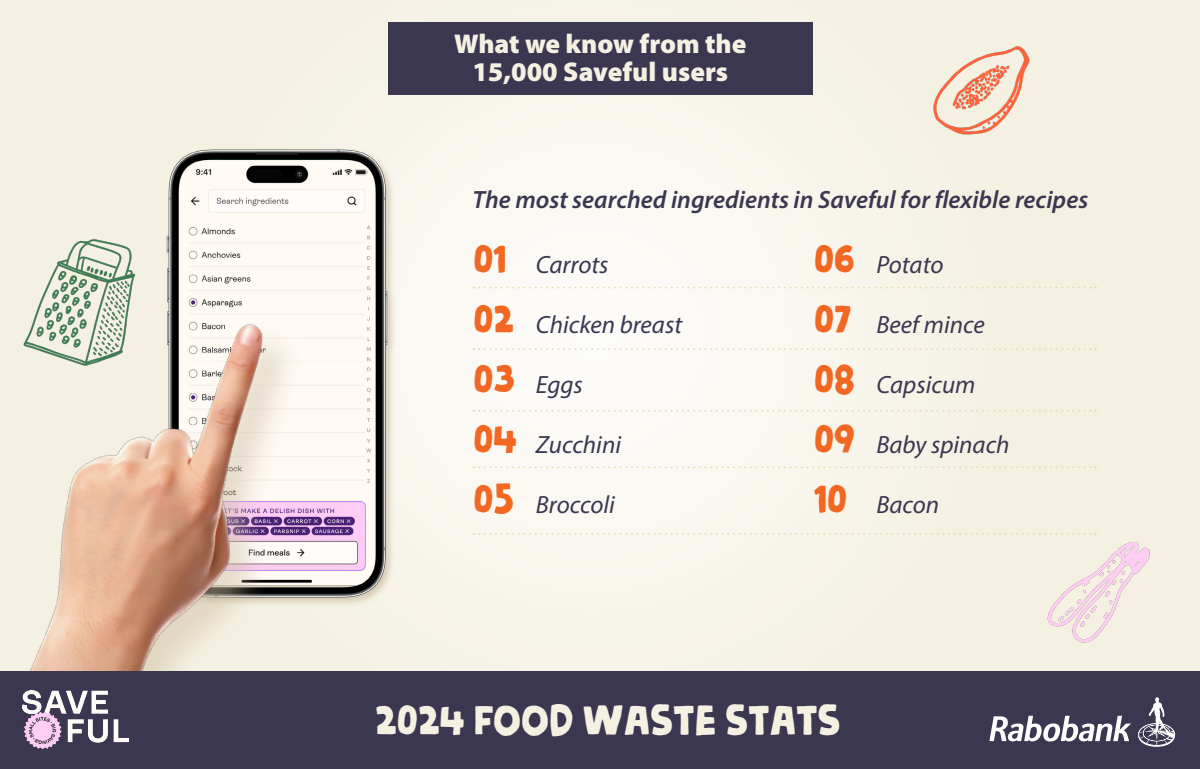
<style>
.page{position:relative;width:1200px;height:769px;background:#fff}
.page>*{position:absolute;margin:0;border:0;box-sizing:border-box;transform-origin:0 0}
.t1{font:43.75px "Nickname DEMO";color:#f5f1e2}
.t2{font:900 27.19px/28.2px "Myriad Pro";color:#f5f1e2;text-align:center}
.t3{font:italic 25px "Myriad Pro";color:#3b3751}
.t4{font:italic 600 25px "Myriad Pro";color:#3b3751}
.s1{font-family:"Nickname DEMO";font-style:normal;font-size:41.25px;color:#f26722}
</style>
<div class="page">
<div style="left:0;top:0;width:1200px;height:675px;background:#f5f1e2"></div>
<svg style="left:397px;top:22px;width:609px;height:573px;fill:#f9f6ee"></svg>
<div style="left:388px;top:22px;width:424px;height:73px;background:#3b3751"></div>
<div style="left:164px;top:147px;width:233px;height:460px;background:#cebea4;opacity:.75"></div>
<img style="left:166px;top:148px;width:222px;height:450px">
<img style="left:30px;top:250px;width:308px;height:421px">
<img style="left:919px;top:35px;width:111px;height:115px">
<img style="left:23px;top:234px;width:147px;height:133px">
<img style="left:1047px;top:533px;width:103px;height:110px">
<div style="left:0;top:671px;width:1200px;height:98px;background:#3b3751"></div>
<img style="left:22px;top:690px;width:107px;height:60px">
<svg style="left:989px;top:716px;width:142px;height:25px"></svg>
<svg style="left:1138px;top:697px;width:38px;height:49px"></svg>
<svg style="left:473px;top:287px;width:623px;height:1px"></svg>
<svg style="left:473px;top:348px;width:623px;height:2px"></svg>
<svg style="left:473px;top:410px;width:623px;height:2px"></svg>
<svg style="left:473px;top:466px;width:623px;height:2px"></svg>
<svg style="left:473px;top:533px;width:623px;height:2px"></svg>
<p class="t2" style="left:454px;top:29px;width:294px">What we know from the<br>15,000 Saveful users</p>
<p class="t4" style="left:472px;top:184px;width:617px">The most searched ingredients in Saveful for flexible recipes</p>
<p class="t3" style="left:473px;top:249px;width:137px"><span class="s1">01</span> Carrots</p>
<p class="t3" style="left:473px;top:309px;width:210px"><span class="s1">02</span> Chicken breast</p>
<p class="t3" style="left:473px;top:369px;width:111px"><span class="s1">03</span> Eggs</p>
<p class="t3" style="left:473px;top:429px;width:149px"><span class="s1">04</span> Zucchini</p>
<p class="t3" style="left:473px;top:489px;width:143px"><span class="s1">05</span> Broccoli</p>
<p class="t3" style="left:814px;top:249px;width:131px"><span class="s1">06</span> Potato</p>
<p class="t3" style="left:814px;top:309px;width:172px"><span class="s1">07</span> Beef mince</p>
<p class="t3" style="left:814px;top:369px;width:163px"><span class="s1">08</span> Capsicum</p>
<p class="t3" style="left:814px;top:429px;width:197px"><span class="s1">09</span> Baby spinach</p>
<p class="t3" style="left:814px;top:489px;width:127px"><span class="s1">10</span> Bacon</p>
<h1 class="t1" style="left:375px;top:691px;width:467px">2024 FOOD WASTE STATS</h1>
</div>
